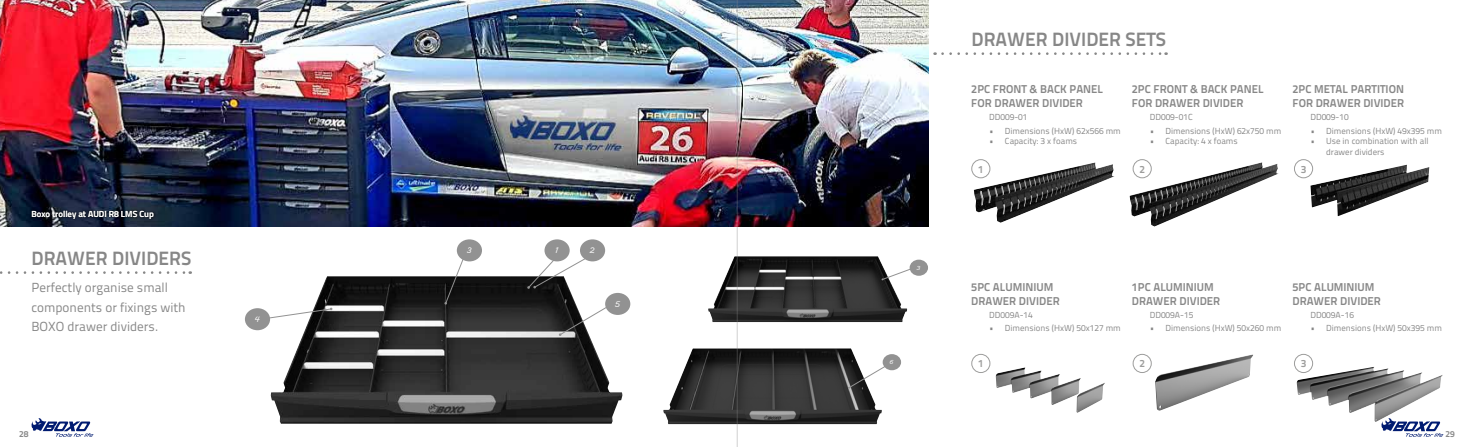
<style>
.page{position:relative;width:1474px;height:447px;background:#fff}
.page>*{position:absolute;margin:0;border:0;box-sizing:border-box;transform-origin:0 0}
.t1{font:19.25px "Titillium Text 25 L 800 wt";color:#878787}
.t2{font:13.12px/19.2px "Titillium Text 25 L 400 wt";color:#878787}
.t3{font:11.38px/13.7px "Titillium Text 25 L 800 wt";color:#878787}
.t4{font:10.5px "Titillium Text 25 L 800 wt";color:#9d9d9c}
.t5{font:8.75px/10.5px "Titillium Text 25 L 400 wt";color:#878787}
.t6{font:8.75px "Titillium Text 25 L 800 wt";color:#fff}
.t7{font:8.75px "Titillium Text 25 L 800 wt";color:#878787}
.t8{font:7.79px "MV Boli";color:#fff}
.t9{font:5.69px "MV Boli";color:#fff}
</style>
<div class="page">
<img style="left:663px;top:348px;width:218px;height:76px">
<div style="left:882px;top:354px;width:19px;height:16px;background:#929292;border-radius:50%"></div>
<svg style="left:847px;top:364px;width:41px;height:24px"></svg>
<img style="left:708px;top:256px;width:199px;height:66px">
<div style="left:909px;top:259px;width:19px;height:16px;background:#929292;border-radius:50%"></div>
<svg style="left:881px;top:267px;width:33px;height:13px"></svg>
<img style="left:1155px;top:354px;width:98px;height:56px">
<img style="left:1296px;top:366px;width:146px;height:56px">
<img style="left:995px;top:367px;width:110px;height:45px">
<img style="left:1310px;top:165px;width:119px;height:51px">
<img style="left:1129px;top:162px;width:149px;height:64px">
<img style="left:973px;top:162px;width:141px;height:60px">
<svg style="left:942px;top:52px;width:224px;height:3px"></svg>
<div style="left:971px;top:159px;width:18px;height:19px;background:#fff;border-radius:50%"></div>
<div style="left:971px;top:159px;width:19px;height:19px;border:1px solid #9d9d9c;border-radius:50%"></div>
<div style="left:971px;top:353px;width:19px;height:20px;border:1px solid #9d9d9c;border-radius:50%"></div>
<div style="left:1133px;top:159px;width:18px;height:19px;background:#fff;border-radius:50%"></div>
<div style="left:1132px;top:159px;width:19px;height:19px;border:1px solid #9d9d9c;border-radius:50%"></div>
<div style="left:1132px;top:353px;width:19px;height:20px;border:1px solid #9d9d9c;border-radius:50%"></div>
<div style="left:1293px;top:159px;width:19px;height:19px;border:1px solid #9d9d9c;border-radius:50%"></div>
<div style="left:1294px;top:354px;width:18px;height:18px;background:#fff;border-radius:50%"></div>
<div style="left:1293px;top:353px;width:19px;height:20px;border:1px solid #9d9d9c;border-radius:50%"></div>
<img style="left:271px;top:276px;width:351px;height:147px">
<div style="left:457px;top:239px;width:25px;height:22px;background:#929292;border-radius:50%"></div>
<div style="left:605px;top:293px;width:25px;height:22px;background:#929292;border-radius:50%"></div>
<div style="left:544px;top:239px;width:25px;height:22px;background:#929292;border-radius:50%"></div>
<div style="left:580px;top:239px;width:25px;height:22px;background:#929292;border-radius:50%"></div>
<div style="left:245px;top:308px;width:25px;height:22px;background:#929292;border-radius:50%"></div>
<svg style="left:264px;top:307px;width:68px;height:12px"></svg>
<svg style="left:444px;top:245px;width:25px;height:59px"></svg>
<svg style="left:527px;top:255px;width:63px;height:34px"></svg>
<svg style="left:558px;top:302px;width:56px;height:34px"></svg>
<img style="left:0;top:0;width:928px;height:226px">
<svg style="left:0;top:271px;width:191px;height:3px"></svg>
<div style="left:30px;top:208px;width:126px;height:13px;background:#000;opacity:.75"></div>
<svg style="left:32px;top:418px;width:61px;height:18px"></svg>
<svg style="left:1381px;top:418px;width:62px;height:18px"></svg>
<hr style="left:737px;top:0;width:1px;height:446px;background:#878787">
<p class="t6" style="left:32px;top:207px;width:124px">Boxo trolley at AUDI R8 LMS Cup</p>
<h1 class="t1" style="left:32px;top:243px;width:161px">DRAWER DIVIDERS</h1>
<h2 class="t2" style="left:32px;top:277px;width:156px">Perfectly organise small components or fixings with<br>BOXO drawer dividers.</h2>
<p class="t8" style="left:254px;top:314px;width:7px">4</p>
<p class="t8" style="left:466px;top:245px;width:7px">3</p>
<p class="t8" style="left:555px;top:245px;width:5px">1</p>
<p class="t8" style="left:589px;top:245px;width:7px">2</p>
<p class="t8" style="left:615px;top:298px;width:7px">5</p>
<p class="t9" style="left:916px;top:264px;width:5px">3</p>
<p class="t9" style="left:889px;top:358px;width:5px">6</p>
<h1 class="t1" style="left:971px;top:24px;width:196px">DRAWER DIVIDER SETS</h1>
<h3 class="t3" style="left:971px;top:82px;width:133px">2PC FRONT &amp; BACK PANEL<br>FOR DRAWER DIVIDER</h3>
<p class="t5" style="left:989px;top:125px;width:133px">• Dimensions (HxW) 62x566 mm</p>
<p class="t5" style="left:989px;top:135px;width:89px">• Capacity: 3 x foams</p>
<p class="t5" style="left:989px;top:111px;width:40px">DD009-01</p>
<h3 class="t3" style="left:1131px;top:82px;width:133px">2PC FRONT &amp; BACK PANEL<br>FOR DRAWER DIVIDER</h3>
<p class="t5" style="left:1149px;top:125px;width:133px">• Dimensions (HxW) 62x750 mm</p>
<p class="t5" style="left:1149px;top:135px;width:89px">• Capacity: 4 x foams</p>
<p class="t5" style="left:1149px;top:111px;width:44px">DD009-01C</p>
<h3 class="t3" style="left:1292px;top:82px;width:113px">2PC METAL PARTITION<br>FOR DRAWER DIVIDER</h3>
<p class="t5" style="left:1310px;top:125px;width:133px">• Dimensions (HxW) 49x395 mm</p>
<p class="t5" style="left:1326px;top:135px;width:104px;text-indent:-16px">• Use in combination with all drawer dividers</p>
<p class="t5" style="left:1310px;top:111px;width:40px">DD009-10</p>
<p class="t4" style="left:978px;top:161px;width:7px">1</p>
<p class="t4" style="left:1139px;top:161px;width:7px">2</p>
<p class="t4" style="left:1300px;top:161px;width:7px">3</p>
<h3 class="t3" style="left:971px;top:279px;width:90px">5PC ALUMINIUM<br>DRAWER DIVIDER</h3>
<p class="t5" style="left:989px;top:322px;width:133px">• Dimensions (HxW) 50x127 mm</p>
<p class="t5" style="left:989px;top:308px;width:45px">DD009A-14</p>
<h3 class="t3" style="left:1131px;top:279px;width:90px">1PC ALUMINIUM<br>DRAWER DIVIDER</h3>
<p class="t5" style="left:1149px;top:322px;width:133px">• Dimensions (HxW) 50x260 mm</p>
<p class="t5" style="left:1149px;top:308px;width:45px">DD009A-15</p>
<h3 class="t3" style="left:1292px;top:279px;width:90px">5PC ALUMINIUM<br>DRAWER DIVIDER</h3>
<p class="t5" style="left:1310px;top:322px;width:133px">• Dimensions (HxW) 50x395 mm</p>
<p class="t5" style="left:1310px;top:308px;width:45px">DD009A-16</p>
<p class="t4" style="left:978px;top:355px;width:7px">1</p>
<p class="t4" style="left:1139px;top:355px;width:7px">2</p>
<p class="t4" style="left:1300px;top:355px;width:7px">3</p>
<p class="t7" style="left:19px;top:426px;width:11px">28</p>
<p class="t7" style="left:1445px;top:426px;width:11px">29</p>
</div>
